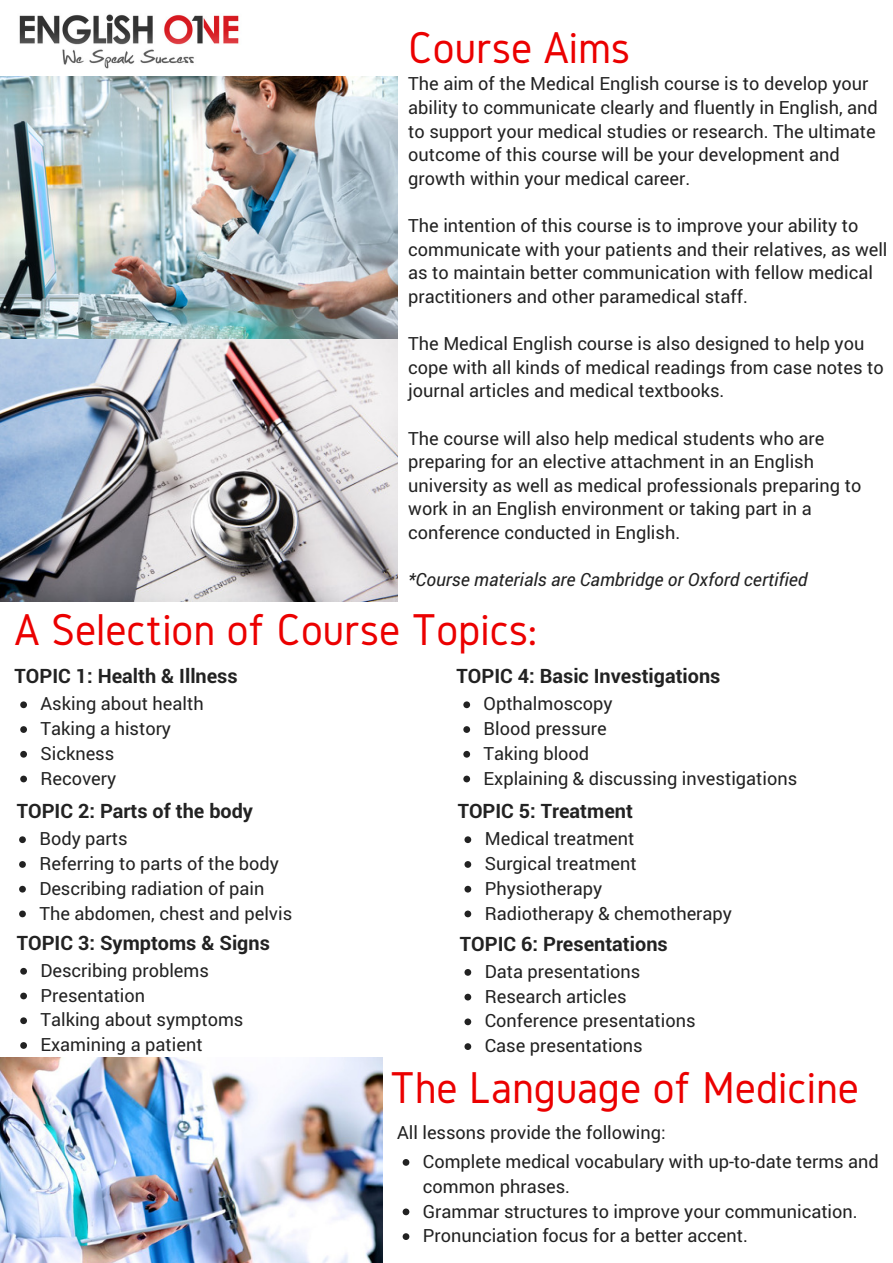
<style>
.page{position:relative;width:893px;height:1263px;background:#fff}
.page>*{position:absolute;margin:0;border:0;box-sizing:border-box;transform-origin:0 0}
.t1{font:46.35px "Gidole";color:#eb0000}
.t2{font:700 19.8px "Roboto";color:#222}
.t3{font:18.15px/24.8px "Roboto";color:#222}
.t4{font:italic 18.15px "Roboto";color:#222}
</style>
<div class="page">
<img style="left:19px;top:14px;width:220px;height:55px">
<svg style="left:20px;top:701px;width:7px;height:7px"></svg>
<svg style="left:20px;top:726px;width:7px;height:7px"></svg>
<svg style="left:20px;top:751px;width:7px;height:6px"></svg>
<svg style="left:20px;top:775px;width:7px;height:7px"></svg>
<svg style="left:19px;top:836px;width:7px;height:7px"></svg>
<svg style="left:19px;top:861px;width:7px;height:7px"></svg>
<svg style="left:19px;top:886px;width:7px;height:6px"></svg>
<svg style="left:19px;top:910px;width:7px;height:7px"></svg>
<svg style="left:20px;top:968px;width:7px;height:6px"></svg>
<svg style="left:20px;top:992px;width:7px;height:7px"></svg>
<svg style="left:20px;top:1017px;width:7px;height:7px"></svg>
<svg style="left:20px;top:1042px;width:7px;height:7px"></svg>
<svg style="left:463px;top:701px;width:7px;height:7px"></svg>
<svg style="left:463px;top:726px;width:7px;height:7px"></svg>
<svg style="left:463px;top:751px;width:7px;height:6px"></svg>
<svg style="left:463px;top:775px;width:7px;height:7px"></svg>
<svg style="left:464px;top:836px;width:7px;height:7px"></svg>
<svg style="left:464px;top:861px;width:7px;height:7px"></svg>
<svg style="left:464px;top:886px;width:7px;height:6px"></svg>
<svg style="left:464px;top:910px;width:7px;height:7px"></svg>
<svg style="left:464px;top:969px;width:7px;height:7px"></svg>
<svg style="left:464px;top:994px;width:7px;height:6px"></svg>
<svg style="left:464px;top:1018px;width:7px;height:7px"></svg>
<svg style="left:464px;top:1043px;width:7px;height:7px"></svg>
<svg style="left:402px;top:1159px;width:7px;height:6px"></svg>
<svg style="left:402px;top:1208px;width:7px;height:7px"></svg>
<svg style="left:402px;top:1233px;width:7px;height:7px"></svg>
<img style="left:0;top:76px;width:397px;height:525px">
<img style="left:0;top:1058px;width:382px;height:204px">
<h1 class="t1" style="left:408px;top:22px;width:223px">Course Aims</h1>
<p class="t3" style="left:408px;top:71px;width:471px;line-height:23.5px">The aim of the Medical English course is to develop your ability to communicate clearly and fluently in English, and to support your medical studies or research. The ultimate outcome of this course will be your development and growth within your medical career.</p>
<p class="t3" style="left:408px;top:213px;width:480px;line-height:23.5px">The intention of this course is to improve your ability to communicate with your patients and their relatives, as well as to maintain better communication with fellow medical practitioners and other paramedical staff.</p>
<p class="t3" style="left:408px;top:331px;width:477px;line-height:23.5px">The Medical English course is also designed to help you cope with all kinds of medical readings from case notes to journal articles and medical textbooks.</p>
<p class="t3" style="left:408px;top:426px;width:454px;line-height:23.5px">The course will also help medical students who are preparing for an elective attachment in an English university as well as medical professionals preparing to work in an English environment or taking part in a conference conducted in English.</p>
<p class="t4" style="left:408px;top:567px;width:401px">*Course materials are Cambridge or Oxford certified</p>
<h1 class="t1" style="left:15px;top:604px;width:524px">A Selection of Course Topics:</h1>
<p class="t2" style="left:15px;top:663px;width:225px">TOPIC 1: Health &amp; Illness</p>
<p class="t3" style="left:41px;top:691px;width:165px">Asking about health<br>Taking a history<br>Sickness<br>Recovery</p>
<p class="t2" style="left:17px;top:797px;width:238px">TOPIC 2: Parts of the body</p>
<p class="t3" style="left:39px;top:826px;width:254px">Body parts<br>Referring to parts of the body<br>Describing radiation of pain<br>The abdomen, chest and pelvis</p>
<p class="t2" style="left:17px;top:929px;width:254px">TOPIC 3: Symptoms &amp; Signs</p>
<p class="t3" style="left:41px;top:957px;width:204px">Describing problems<br>Presentation<br>Talking about symptoms<br>Examining a patient</p>
<p class="t2" style="left:456px;top:663px;width:265px">TOPIC 4: Basic Investigations</p>
<p class="t3" style="left:483px;top:691px;width:315px">Opthalmoscopy<br>Blood pressure<br>Taking blood<br>Explaining &amp; discussing investigations</p>
<p class="t2" style="left:457px;top:797px;width:177px">TOPIC 5: Treatment</p>
<p class="t3" style="left:485px;top:826px;width:249px">Medical treatment<br>Surgical treatment<br>Physiotherapy<br>Radiotherapy &amp; chemotherapy</p>
<p class="t2" style="left:460px;top:930px;width:209px">TOPIC 6: Presentations</p>
<p class="t3" style="left:485px;top:958px;width:212px">Data presentations<br>Research articles<br>Conference presentations<br>Case presentations</p>
<h1 class="t1" style="left:390px;top:1062px;width:470px">The Language of Medicine</h1>
<p class="t3" style="left:423px;top:1117px;width:457px;line-height:29.2px;text-indent:-26px">All lessons provide the following:<br>Complete medical vocabulary with up-to-date terms and</p>
<p class="t3" style="left:423px;top:1173px;width:436px">common phrases.<br>Grammar structures to improve your communication.<br>Pronunciation focus for a better accent.</p>
</div>
